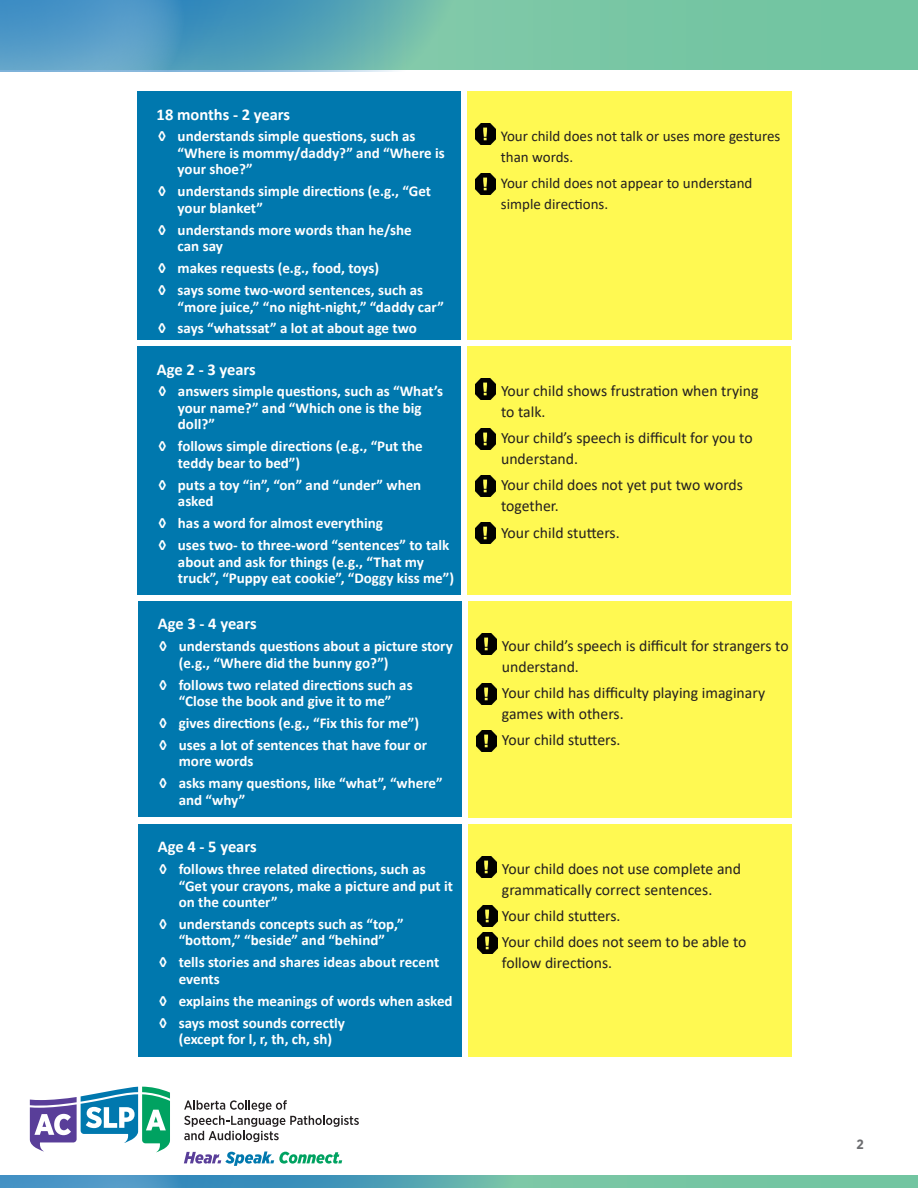
<style>
.page{position:relative;width:918px;height:1188px;background:#fff}
.page>*{position:absolute;margin:0;border:0;box-sizing:border-box;transform-origin:0 0}
.t1{font:700 16.5px "Calibri";color:#fff}
.t2{font:15.75px/21px "Calibri";color:#231f20}
.t3{font:700 15px/16.5px "Calibri";color:#fff}
.t4{font:15px/21px "Calibri";color:#231f20}
.t5{font:700 13.5px "Gotham Narrow";color:#6c6d70}
.s1{font-weight:400;font-size:18px;color:#0078ae}
.s2{font-size:18px;color:#0078ae}
</style>
<div class="page">
<div style="left:0;top:1176px;width:918px;height:12px;background:#75c5a3"></div>
<svg style="left:0;top:1176px;width:484px;height:12px;background:#4797bc"></svg>
<svg style="left:30px;top:1087px;width:140px;height:65px"></svg>
<svg style="left:184px;top:1100px;width:175px;height:42px"></svg>
<svg style="left:184px;top:1152px;width:158px;height:14px"></svg>
<div style="left:0;top:0;width:918px;height:70px;background:#75c5a3"></div>
<svg style="left:0;top:0;width:469px;height:71px"></svg>
<div style="left:137px;top:92px;width:324px;height:248px;background:#0078ae"></div>
<div style="left:467px;top:92px;width:324px;height:248px;background:#fff952"></div>
<img style="left:475px;top:174px;width:20px;height:21px">
<img style="left:475px;top:124px;width:20px;height:21px">
<div style="left:137px;top:347px;width:324px;height:248px;background:#0078ae"></div>
<div style="left:467px;top:346px;width:324px;height:249px;background:#fff952"></div>
<img style="left:475px;top:429px;width:21px;height:21px">
<img style="left:475px;top:379px;width:21px;height:21px">
<img style="left:475px;top:522px;width:20px;height:21px">
<img style="left:475px;top:476px;width:20px;height:21px">
<div style="left:138px;top:601px;width:324px;height:216px;background:#0078ae"></div>
<div style="left:468px;top:601px;width:324px;height:216px;background:#fff952"></div>
<img style="left:476px;top:684px;width:21px;height:21px">
<img style="left:476px;top:634px;width:21px;height:21px">
<img style="left:476px;top:731px;width:20px;height:21px">
<div style="left:138px;top:824px;width:324px;height:233px;background:#0078ae"></div>
<div style="left:468px;top:824px;width:324px;height:232px;background:#fff952"></div>
<img style="left:477px;top:905px;width:21px;height:21px">
<img style="left:476px;top:857px;width:21px;height:21px">
<img style="left:477px;top:932px;width:21px;height:21px">
<p class="t1" style="left:137px;top:102px;width:155px"><span class="s1">•</span> 18 months - 2 years</p>
<p class="t3" style="left:178px;top:128px;width:269px;text-indent:-20px">◊ understands simple questions, such as “Where is mommy/daddy?” and “Where is your shoe?”</p>
<p class="t3" style="left:178px;top:183px;width:255px;text-indent:-20px">◊ understands simple directions (e.g., “Get your blanket”</p>
<p class="t3" style="left:178px;top:221px;width:235px;text-indent:-20px">◊ understands more words than he/she can say</p>
<p class="t3" style="left:158px;top:260px;width:223px">◊ makes requests (e.g., food, toys)</p>
<p class="t3" style="left:178px;top:282px;width:268px;text-indent:-20px">◊ says some two-word sentences, such as “more juice,” “no night-night,” “daddy car”</p>
<p class="t3" style="left:158px;top:320px;width:260px">◊ says “whatssat” a lot at about age two</p>
<p class="t1" style="left:137px;top:357px;width:120px"><span class="s1">•</span> Age 2 - 3 years</p>
<p class="t3" style="left:178px;top:383px;width:267px;text-indent:-20px">◊ answers simple questions, such as “What’s your name?” and “Which one is the big doll?”</p>
<p class="t3" style="left:178px;top:438px;width:246px;text-indent:-20px">◊ follows simple directions (e.g., “Put the teddy bear to bed”)</p>
<p class="t3" style="left:178px;top:476px;width:245px;text-indent:-20px">◊ puts a toy “in”, “on” and “under” when asked</p>
<p class="t3" style="left:158px;top:515px;width:226px">◊ has a word for almost everything</p>
<p class="t3" style="left:178px;top:537px;width:278px;text-indent:-20px">◊ uses two- to three-word “sentences” to talk about and ask for things (e.g., “That my truck”, “Puppy eat cookie”, “Doggy kiss me”)</p>
<p class="t1" style="left:138px;top:612px;width:120px"><span class="s1">•</span> Age 3 - 4 years</p>
<p class="t3" style="left:179px;top:638px;width:276px;text-indent:-20px">◊ understands questions about a picture story (e.g., “Where did the bunny go?”)</p>
<p class="t3" style="left:159px;top:676px;width:255px;text-align:center">◊ follows two related directions such as “Close the book and give it to me”</p>
<p class="t3" style="left:159px;top:714px;width:261px">◊ gives directions (e.g., “Fix this for me”)</p>
<p class="t3" style="left:179px;top:736px;width:250px;text-indent:-20px">◊ uses a lot of sentences that have four or more words</p>
<p class="t3" style="left:179px;top:775px;width:265px;text-indent:-20px">◊ asks many questions, like “what”, “where” and “why”</p>
<p class="t1" style="left:138px;top:835px;width:120px"><span class="s1">•</span> Age 4 - 5 years</p>
<p class="t3" style="left:179px;top:861px;width:276px;text-indent:-20px">◊ follows three related directions, such as “Get your crayons, make a picture and put it on the counter”</p>
<p class="t3" style="left:159px;top:915px;width:246px;text-align:center">◊ understands concepts such as “top,” “bottom,” “beside” and “behind”</p>
<p class="t3" style="left:179px;top:954px;width:262px;text-indent:-20px">◊ tells stories and shares ideas about recent events</p>
<p class="t3" style="left:159px;top:992px;width:295px">◊ explains the meanings of words when asked</p>
<p class="t3" style="left:159px;top:1014px;width:187px;text-align:center">◊ says most sounds correctly (except for l, r, th, ch, sh)</p>
<p class="t4" style="left:501px;top:125px;width:281px;text-indent:-20px"><span class="s2">•</span> Your child does not talk or uses more gestures than words.</p>
<p class="t4" style="left:501px;top:172px;width:253px;text-indent:-20px"><span class="s2">•</span> Your child does not appear to understand simple directions.</p>
<p class="t2" style="left:501px;top:380px;width:259px;text-indent:-20px"><span class="s2">•</span> Your child shows frustration when trying to talk.</p>
<p class="t2" style="left:501px;top:427px;width:253px;text-indent:-20px"><span class="s2">•</span> Your child’s speech is difficult for you to understand.</p>
<p class="t2" style="left:501px;top:474px;width:243px;text-indent:-20px"><span class="s2">•</span> Your child does not yet put two words together.</p>
<p class="t2" style="left:482px;top:522px;width:140px"><span class="s2">•</span> Your child stutters.</p>
<p class="t2" style="left:502px;top:634px;width:288px;text-indent:-20px"><span class="s2">•</span> Your child’s speech is difficult for strangers to understand.</p>
<p class="t2" style="left:502px;top:682px;width:265px;text-indent:-20px"><span class="s2">•</span> Your child has difficulty playing imaginary games with others.</p>
<p class="t2" style="left:482px;top:729px;width:140px"><span class="s2">•</span> Your child stutters.</p>
<p class="t2" style="left:482px;top:857px;width:260px;text-align:center"><span class="s2">•</span> Your child does not use complete and grammatically correct sentences.</p>
<p class="t2" style="left:482px;top:905px;width:140px"><span class="s2">•</span> Your child stutters.</p>
<p class="t2" style="left:502px;top:931px;width:246px;text-indent:-20px"><span class="s2">•</span> Your child does not seem to be able to follow directions.</p>
<p class="t5" style="left:857px;top:1135px;width:9px">2</p>
</div>
